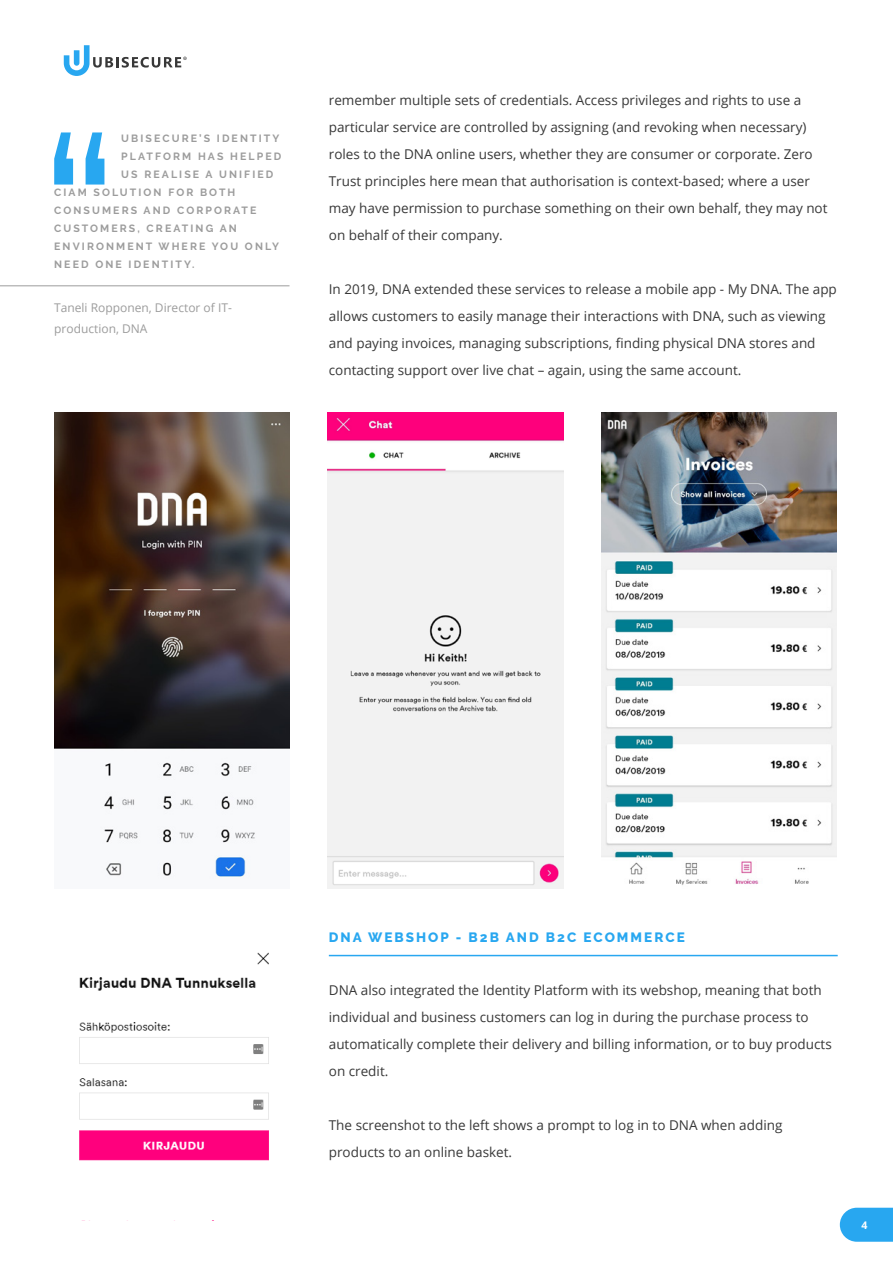
<style>
.page{position:relative;width:893px;height:1263px;background:#fff}
.page>*{position:absolute;margin:0;border:0;box-sizing:border-box;transform-origin:0 0}
.quote{font:500 227.4px "Raleway";color:#28a7f0}
.body{font:13.5px/27px "Open Sans";color:#383838}
.H2_subtitles{font:800 13.5px "Raleway";letter-spacing:.15em;color:#28a7f0}
.notes{font:12px/21px "Open Sans";color:#9c9c9c}
.quote-2{font:700 10.5px "Raleway";letter-spacing:.2em;color:#9c9c9c}
.t1{font:700 10.5px "Open Sans";color:#fff}
</style>
<div class="page">
<svg style="left:840px;top:1208px;width:53px;height:34px"></svg>
<hr style="left:329px;top:955px;width:509px;height:1px;background:#28a7f0">
<img style="left:79px;top:952px;width:190px;height:269px">
<img style="left:54px;top:412px;width:235px;height:466px">
<img style="left:328px;top:412px;width:235px;height:476px">
<img style="left:601px;top:412px;width:236px;height:473px">
<hr style="left:0;top:285px;width:289px;height:1px;background:#9c9c9c">
<svg style="left:64px;top:45px;width:123px;height:31px"></svg>
<p class="quote" style="left:40px;top:87px;width:80px">“</p>
<p class="quote-2" style="left:121px;top:133px;width:160px">UBISECURE’S IDENTITY</p>
<p class="quote-2" style="left:121px;top:151px;width:162px">PLATFORM HAS HELPED</p>
<p class="quote-2" style="left:121px;top:169px;width:154px">US REALISE A UNIFIED</p>
<p class="quote-2" style="left:54px;top:187px;width:183px">CIAM SOLUTION FOR BOTH</p>
<p class="quote-2" style="left:54px;top:205px;width:204px">CONSUMERS AND CORPORATE</p>
<p class="quote-2" style="left:54px;top:223px;width:184px">CUSTOMERS, CREATING AN</p>
<p class="quote-2" style="left:54px;top:241px;width:226px">ENVIRONMENT WHERE YOU ONLY</p>
<p class="quote-2" style="left:54px;top:259px;width:142px">NEED ONE IDENTITY.</p>
<p class="notes" style="left:54px;top:296px;width:179px">Taneli Ropponen, Director of IT&shy;production, DNA</p>
<p class="body" style="left:329px;top:86px;width:500px">remember multiple sets of credentials. Access privileges and rights to use a particular service are controlled by assigning (and revoking when necessary) roles to the DNA online users, whether they are consumer or corporate. Zero Trust principles here mean that authorisation is context-based; where a user may have permission to purchase something on their own behalf, they may not on behalf of their company.</p>
<p class="body" style="left:329px;top:275px;width:509px">In 2019, DNA extended these services to release a mobile app - My DNA. The app allows customers to easily manage their interactions with DNA, such as viewing and paying invoices, managing subscriptions, finding physical DNA stores and contacting support over live chat – again, using the same account.</p>
<p class="H2_subtitles" style="left:329px;top:930px;width:357px">DNA WEBSHOP - B2B AND B2C ECOMMERCE</p>
<p class="body" style="left:329px;top:976px;width:504px">DNA also integrated the Identity Platform with its webshop, meaning that both individual and business customers can log in during the purchase process to automatically complete their delivery and billing information, or to buy products on credit.</p>
<p class="body" style="left:329px;top:1111px;width:455px">The screenshot to the left shows a prompt to log in to DNA when adding products to an online basket.</p>
<p class="t1" style="left:861px;top:1217px;width:7px">4</p>
</div>
